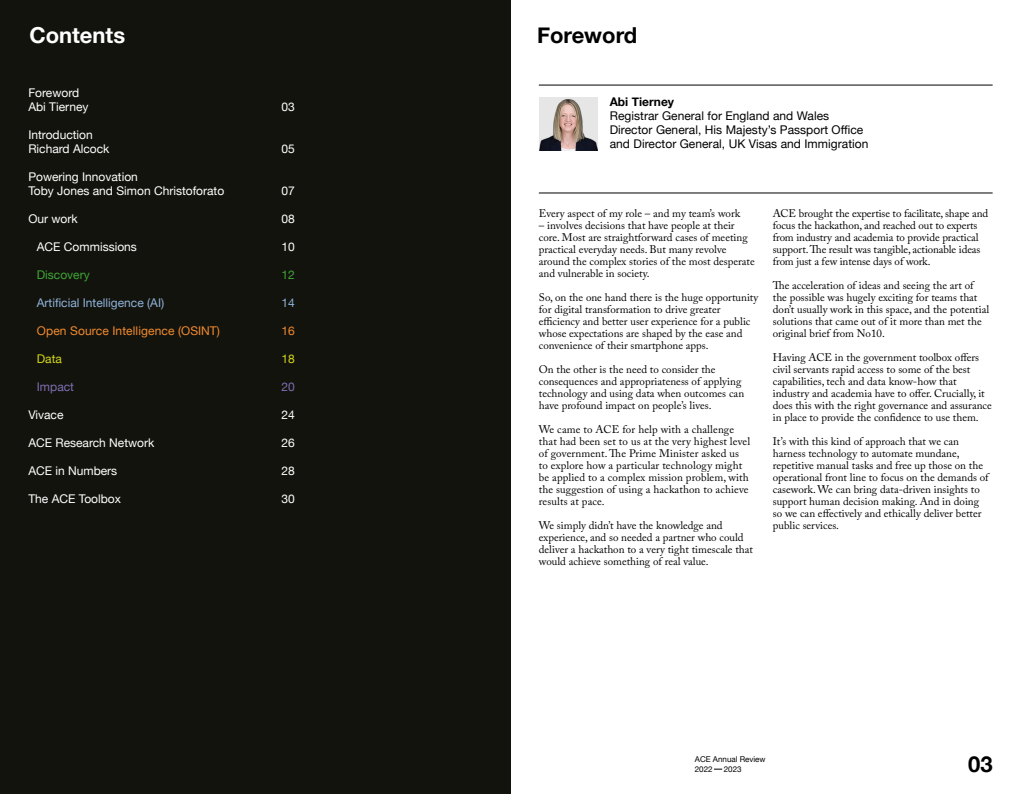
<style>
.page{position:relative;width:1021px;height:794px;background:#fff}
.page>*{position:absolute;margin:0;border:0;box-sizing:border-box;transform-origin:0 0}
.t1{font:700 22px "Helvetica Neue";color:#000}
.t2{font:700 22px "Helvetica Neue";color:#fff}
.t3{font:12px "Helvetica Neue";color:#fff}
.t4{font:12px "Helvetica Neue";letter-spacing:.005em;color:#000}
.t5{font:12px "Helvetica Neue";letter-spacing:.01em;color:#f28b2d}
.t6{font:12px "Helvetica Neue";color:#8eb3d8}
.t7{font:12px "Helvetica Neue";color:#3fa535}
.t8{font:700 12px "Helvetica Neue";color:#000}
.t9{font:12px "Helvetica Neue";color:#7f6daf}
.t10{font:12px "Helvetica Neue";color:#d2d618}
.t11{font:11px/12px "Adobe Caslon Pro";color:#000}
.t12{font:8px/9.5px "Helvetica Neue";color:#000}
</style>
<div class="page">
<div style="left:0;top:0;width:510px;height:794px;background:#13130e"></div>
<img style="left:539px;top:97px;width:58px;height:53px">
<hr style="left:539px;top:85px;width:453px;height:1px;background:#000">
<hr style="left:539px;top:193px;width:453px;height:1px;background:#000">
<p class="t2" style="left:29px;top:18px;width:97px">Contents</p>
<p class="t1" style="left:537px;top:18px;width:102px">Foreword</p>
<p class="t3" style="left:28px;top:84px;width:52px">Foreword</p>
<p class="t3" style="left:28px;top:98px;width:62px">Abi Tierney</p>
<p class="t3" style="left:281px;top:98px;width:15px">03</p>
<p class="t3" style="left:28px;top:126px;width:66px">Introduction</p>
<p class="t3" style="left:28px;top:140px;width:83px">Richard Alcock</p>
<p class="t3" style="left:281px;top:140px;width:15px">05</p>
<p class="t3" style="left:28px;top:168px;width:111px">Powering Innovation</p>
<p class="t3" style="left:28px;top:182px;width:197px">Toby Jones and Simon Christoforato</p>
<p class="t3" style="left:281px;top:182px;width:15px">07</p>
<p class="t3" style="left:28px;top:210px;width:51px">Our work</p>
<p class="t3" style="left:281px;top:210px;width:15px">08</p>
<p class="t3" style="left:37px;top:238px;width:102px">ACE Commissions</p>
<p class="t3" style="left:281px;top:238px;width:15px">10</p>
<p class="t7" style="left:37px;top:266px;width:54px">Discovery</p>
<p class="t7" style="left:281px;top:266px;width:15px">12</p>
<p class="t6" style="left:37px;top:294px;width:129px">Artificial Intelligence (AI)</p>
<p class="t6" style="left:281px;top:294px;width:15px">14</p>
<p class="t5" style="left:37px;top:322px;width:185px">Open Source Intelligence (OSINT)</p>
<p class="t5" style="left:281px;top:322px;width:15px">16</p>
<p class="t10" style="left:37px;top:350px;width:27px">Data</p>
<p class="t10" style="left:281px;top:350px;width:15px">18</p>
<p class="t9" style="left:37px;top:378px;width:39px">Impact</p>
<p class="t9" style="left:281px;top:378px;width:15px">20</p>
<p class="t3" style="left:28px;top:406px;width:37px">Vivace</p>
<p class="t3" style="left:281px;top:406px;width:15px">24</p>
<p class="t3" style="left:28px;top:434px;width:127px">ACE Research Network</p>
<p class="t3" style="left:281px;top:434px;width:15px">26</p>
<p class="t3" style="left:28px;top:462px;width:90px">ACE in Numbers</p>
<p class="t3" style="left:281px;top:462px;width:15px">28</p>
<p class="t3" style="left:28px;top:490px;width:94px">The ACE Toolbox</p>
<p class="t3" style="left:281px;top:490px;width:15px">30</p>
<p class="t8" style="left:609px;top:93px;width:66px">Abi Tierney</p>
<p class="t4" style="left:609px;top:107px;width:221px">Registrar General for England and Wales</p>
<p class="t4" style="left:609px;top:121px;width:255px">Director General, His Majesty’s Passport Office</p>
<p class="t4" style="left:609px;top:135px;width:260px">and Director General, UK Visas and Immigration</p>
<p class="t11" style="left:539px;top:207px;width:203px">Every aspect of my role – and my team’s work</p>
<p class="t11" style="left:539px;top:219px;width:217px">– involves decisions that have people at their core. Most are straightforward cases of meeting practical everyday needs. But many revolve around the complex stories of the most desperate and vulnerable in society.</p>
<p class="t11" style="left:539px;top:291px;width:221px">So, on the one hand there is the huge opportunity for digital transformation to drive greater efficiency and better user experience for a public whose expectations are shaped by the ease and convenience of their smartphone apps.</p>
<p class="t11" style="left:539px;top:363px;width:207px">On the other is the need to consider the consequences and appropriateness of applying technology and using data when outcomes can have profound impact on people’s lives.</p>
<p class="t11" style="left:539px;top:423px;width:213px">We came to ACE for help with a challenge that had been set to us at the very highest level of government. The Prime Minister asked us to explore how a particular technology might be applied to a complex mission problem, with the suggestion of using a hackathon to achieve results at pace.</p>
<p class="t11" style="left:539px;top:519px;width:216px">We simply didn’t have the knowledge and experience, and so needed a partner who could deliver a hackathon to a very tight timescale that would achieve something of real value.</p>
<p class="t11" style="left:772px;top:207px;width:217px">ACE brought the expertise to facilitate, shape and focus the hackathon, and reached out to experts from industry and academia to provide practical support. The result was tangible, actionable ideas from just a few intense days of work.</p>
<p class="t11" style="left:772px;top:279px;width:218px">The acceleration of ideas and seeing the art of the possible was hugely exciting for teams that don’t usually work in this space, and the potential solutions that came out of it more than met the original brief from No10.</p>
<p class="t11" style="left:772px;top:351px;width:220px">Having ACE in the government toolbox offers civil servants rapid access to some of the best capabilities, tech and data know-how that industry and academia have to offer. Crucially, it does this with the right governance and assurance in place to provide the confidence to use them.</p>
<p class="t11" style="left:772px;top:435px;width:217px">It’s with this kind of approach that we can harness technology to automate mundane, repetitive manual tasks and free up those on the operational front line to focus on the demands of casework. We can bring data-driven insights to support human decision making. And in doing so we can effectively and ethically deliver better public services.</p>
<p class="t12" style="left:694px;top:755px;width:72px">ACE Annual Review<br>2022</p>
<p class="t12" style="left:723px;top:764px;width:19px">2023</p>
<h1 class="t1" style="left:968px;top:746px;width:26px">03</h1>
</div>
